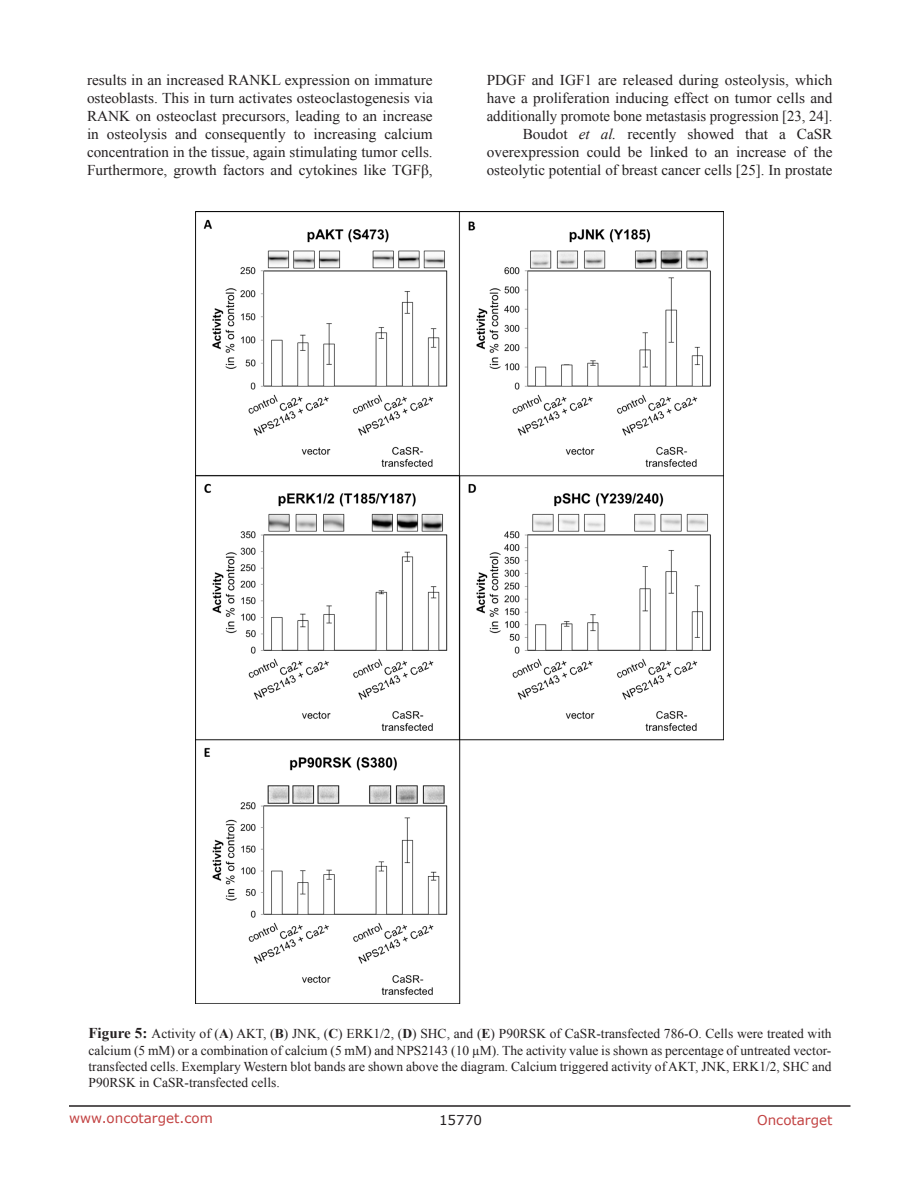
<style>
.page{position:relative;width:918px;height:1188px;background:#fff}
.page>*{position:absolute;margin:0;border:0;box-sizing:border-box;transform-origin:0 0}
.BodyText{font:15px/18px "Times New Roman";color:#231f20;text-align:justify}
.Figuretrx{font:13.5px/16.2px "Times New Roman";color:#231f20;text-align:justify}
.t1{font:13.5px "Verdana";color:#c24141}
.t2{font:13.5px "Verdana";color:#231f20}
.s1{font-style:italic}
.s2{font-weight:700;font-size:15px}
.s3{font-weight:700}
</style>
<div class="page">
<hr style="left:69px;top:1105px;width:781px;height:2px;background:#231f20">
<img style="left:196px;top:212px;width:528px;height:791px">
<p class="BodyText" style="left:87px;top:71px;width:347px">results in an increased RANKL expression on immature osteoblasts. This in turn activates osteoclastogenesis via RANK on osteoclast precursors, leading to an increase in osteolysis and consequently to increasing calcium concentration in the tissue, again stimulating tumor cells.<br>Furthermore, growth factors and cytokines like TGFβ,</p>
<p class="BodyText" style="left:487px;top:71px;width:347px">PDGF and IGF1 are released during osteolysis, which have a proliferation inducing effect on tumor cells and additionally promote bone metastasis progression [23, 24].</p>
<p class="BodyText" style="left:487px;top:125px;width:347px;text-indent:36px">Boudot <span class="s1">et al.</span> recently showed that a CaSR overexpression could be linked to an increase of the osteolytic potential of breast cancer cells [25]. In prostate</p>
<p class="Figuretrx" style="left:88px;top:1026px;width:745px"><span class="s2">Figure 5:</span> Activity of (<span class="s3">A</span>) AKT, (<span class="s3">B</span>) JNK, (<span class="s3">C</span>) ERK1/2, (<span class="s3">D</span>) SHC, and (<span class="s3">E</span>) P90RSK of CaSR-transfected 786-O. Cells were treated with calcium (5 mM) or a combination of calcium (5 mM) and NPS2143 (10 µM). The activity value is shown as percentage of untreated vector&shy;transfected cells. Exemplary Western blot bands are shown above the diagram. Calcium triggered activity of AKT, JNK, ERK1/2, SHC and P90RSK in CaSR-transfected cells.</p>
<p class="t1" style="left:69px;top:1109px;width:145px">www.oncotarget.com</p>
<p class="t2" style="left:439px;top:1111px;width:44px">15770</p>
<p class="t1" style="left:757px;top:1111px;width:77px">Oncotarget</p>
</div>
